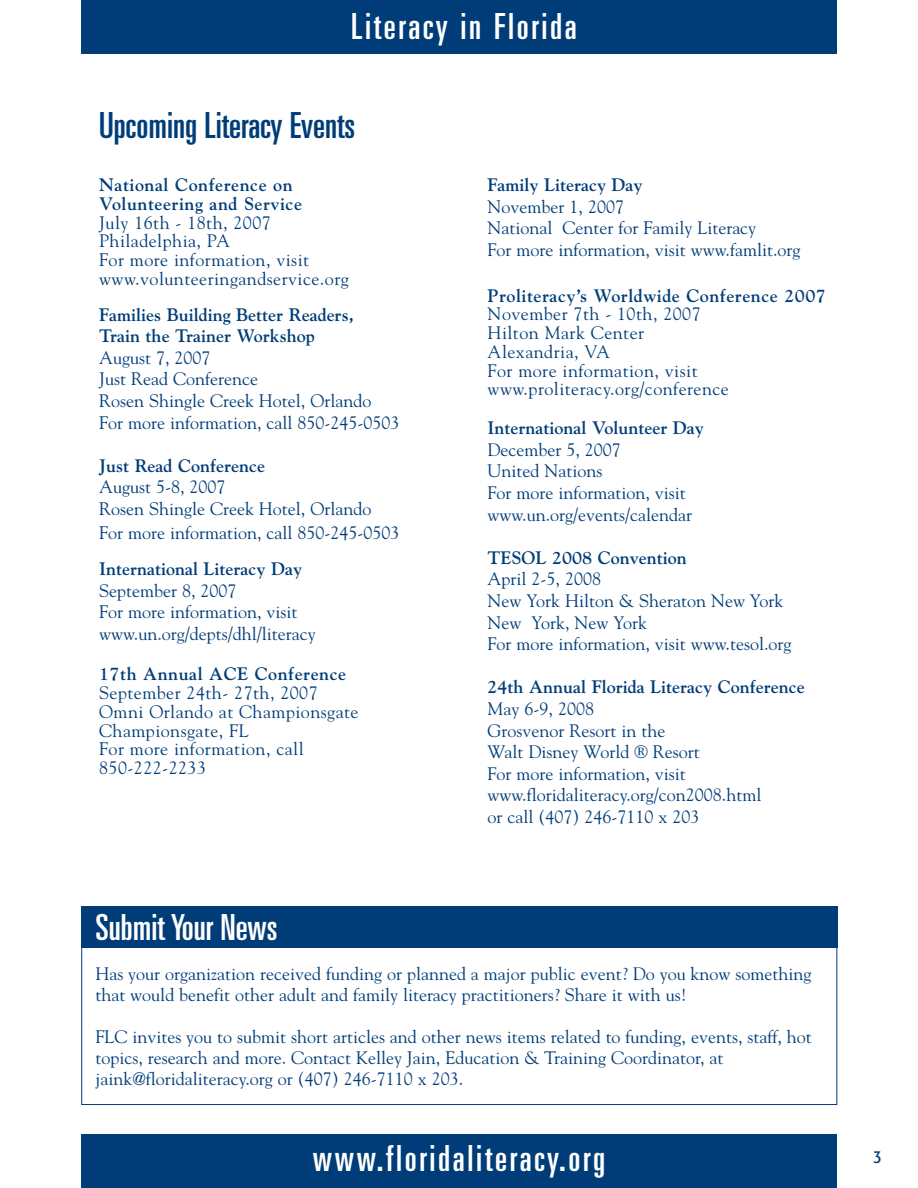
<style>
.page{position:relative;width:918px;height:1188px;background:#fff}
.page>*{position:absolute;margin:0;border:0;box-sizing:border-box;transform-origin:0 0}
.t1{font:ultra-condensed 36px "Univers";letter-spacing:.075em;color:#fff}
.t2{font:ultra-condensed 36px "Univers";color:#003d78}
.t3{font:ultra-condensed 36px "Univers";color:#fff}
.t4{font:18px/21.6px "Goudy";color:#003d78}
.t5{font:18px/18.8px "Goudy";letter-spacing:.025em;color:#003d78}
.t6{font:700 18px/21.6px "Goudy";color:#003d78}
.t7{font:700 18px/18.8px "Goudy";letter-spacing:.03em;color:#003d78}
.t8{font:condensed 18px "Formata";color:#003d78}
</style>
<div class="page">
<div style="left:81px;top:1134px;width:756px;height:54px;background:#003d78"></div>
<div style="left:81px;top:0;width:756px;height:54px;background:#003d78"></div>
<div style="left:81px;top:906px;width:756px;height:42px;background:#003d78"></div>
<h1 class="t1" style="left:351px;top:13px;width:227px">Literacy in Florida</h1>
<h1 class="t2" style="left:99px;top:112px;width:257px">Upcoming Literacy Events</h1>
<p class="t7" style="left:99px;top:175px;width:204px">National Conference on<br>Volunteering and Service</p>
<p class="t5" style="left:99px;top:213px;width:251px">July 16th - 18th, 2007<br>Philadelphia, PA<br>For more information, visit www.volunteeringandservice.org</p>
<p class="t6" style="left:99px;top:304px;width:256px">Families Building Better Readers,<br>Train the Trainer Workshop</p>
<p class="t4" style="left:99px;top:347px;width:302px">August 7, 2007<br>Just Read Conference<br>Rosen Shingle Creek Hotel, Orlando<br>For more information, call 850-245-0503</p>
<p class="t6" style="left:99px;top:455px;width:167px">Just Read Conference</p>
<p class="t4" style="left:99px;top:476px;width:274px">August 5-8, 2007<br>Rosen Shingle Creek Hotel, Orlando</p>
<p class="t4" style="left:99px;top:522px;width:302px">For more information, call 850-245-0503</p>
<p class="t6" style="left:99px;top:558px;width:204px">International Literacy Day</p>
<p class="t4" style="left:99px;top:580px;width:218px">September 8, 2007<br>For more information, visit www.un.org/depts/dhl/literacy</p>
<p class="t7" style="left:99px;top:665px;width:249px">17th Annual ACE Conference</p>
<p class="t5" style="left:99px;top:683px;width:261px">September 24th- 27th, 2007<br>Omni Orlando at Championsgate<br>Championsgate, FL<br>For more information, call<br>850-222-2233</p>
<p class="t6" style="left:488px;top:174px;width:156px">Family Literacy Day</p>
<p class="t4" style="left:488px;top:196px;width:314px">November 1, 2007<br>National Center for Family Literacy<br>For more information, visit www.famlit.org</p>
<p class="t7" style="left:488px;top:286px;width:340px">Proliteracy’s Worldwide Conference 2007</p>
<p class="t5" style="left:488px;top:305px;width:243px">November 7th - 10th, 2007<br>Hilton Mark Center<br>Alexandria, VA<br>For more information, visit www.proliteracy.org/conference</p>
<p class="t6" style="left:488px;top:417px;width:218px">International Volunteer Day</p>
<p class="t4" style="left:488px;top:439px;width:206px">December 5, 2007<br>United Nations<br>For more information, visit www.un.org/events/calendar</p>
<p class="t6" style="left:488px;top:547px;width:201px">TESOL 2008 Convention</p>
<p class="t4" style="left:488px;top:568px;width:305px">April 2-5, 2008<br>New York Hilton &amp; Sheraton New York<br>New York, New York<br>For more information, visit www.tesol.org</p>
<p class="t6" style="left:488px;top:676px;width:319px">24th Annual Florida Literacy Conference</p>
<p class="t4" style="left:488px;top:698px;width:275px">May 6-9, 2008<br>Grosvenor Resort in the<br>Walt Disney World ® Resort<br>For more information, visit www.floridaliteracy.org/con2008.html or call (407) 246-7110 x 203</p>
<h1 class="t3" style="left:95px;top:914px;width:183px">Submit Your News</h1>
<p class="t4" style="left:95px;top:963px;width:718px;line-height:21px">Has your organization received funding or planned a major public event? Do you know something that would benefit other adult and family literacy practitioners? Share it with us!</p>
<p class="t4" style="left:95px;top:1026px;width:718px;line-height:21px">FLC invites you to submit short articles and other news items related to funding, events, staff, hot topics, research and more. Contact Kelley Jain, Education &amp; Training Coordinator, at jaink@floridaliteracy.org or (407) 246-7110 x 203.</p>
<h1 class="t1" style="left:313px;top:1145px;width:294px">www.floridaliteracy.org</h1>
<p class="t8" style="left:873px;top:1149px;width:10px">3</p>
</div>
